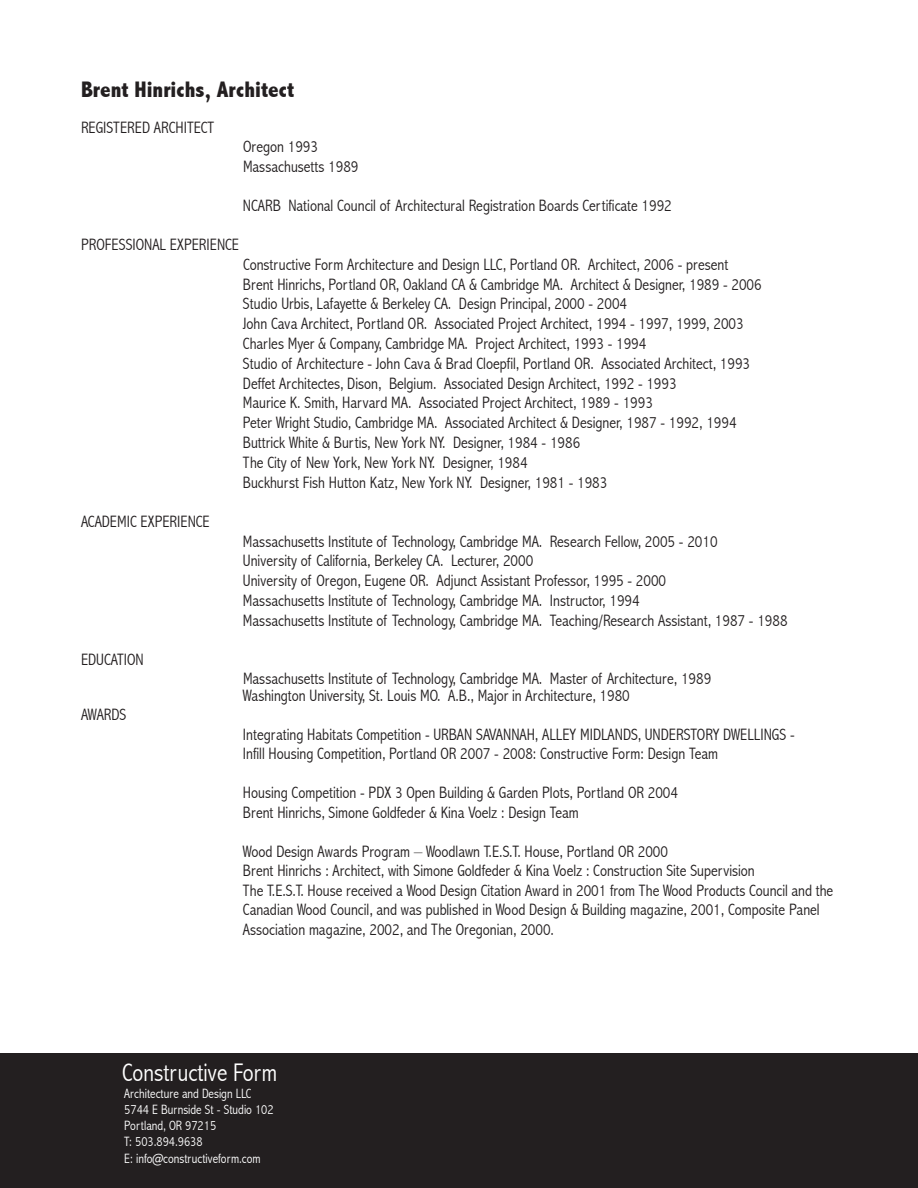
<style>
.page{position:relative;width:918px;height:1188px;background:#fff}
.page>*{position:absolute;margin:0;border:0;box-sizing:border-box;transform-origin:0 0}
.t1{font:300 condensed 25.5px "Abadi";color:#fff}
.t2{font:800 condensed 22.5px "Abadi";color:#231f20}
.t3{font:300 condensed 16.5px/19.5px "Abadi";color:#231f20}
.t4{font:300 condensed 13.5px/16.2px "Abadi";color:#fff}
</style>
<div class="page">
<div style="left:0;top:1053px;width:918px;height:135px;background:#231f20"></div>
<p class="t2" style="left:81px;top:76px;width:215px">Brent Hinrichs, Architect</p>
<p class="t3" style="left:81px;top:118px;width:135px">REGISTERED ARCHITECT</p>
<p class="t3" style="left:243px;top:137px;width:77px">Oregon 1993</p>
<p class="t3" style="left:243px;top:157px;width:117px">Massachusetts 1989</p>
<p class="t3" style="left:243px;top:196px;width:430px">NCARB National Council of Architectural Registration Boards Certificate 1992</p>
<p class="t3" style="left:81px;top:235px;width:160px">PROFESSIONAL EXPERIENCE</p>
<p class="t3" style="left:243px;top:254px;width:487px">Constructive Form Architecture and Design LLC, Portland OR. Architect, 2006 - present</p>
<p class="t3" style="left:243px;top:274px;width:520px">Brent Hinrichs, Portland OR, Oakland CA &amp; Cambridge MA. Architect &amp; Designer, 1989 - 2006</p>
<p class="t3" style="left:243px;top:294px;width:386px">Studio Urbis, Lafayette &amp; Berkeley CA. Design Principal, 2000 - 2004</p>
<p class="t3" style="left:243px;top:314px;width:502px">John Cava Architect, Portland OR. Associated Project Architect, 1994 - 1997, 1999, 2003</p>
<p class="t3" style="left:243px;top:334px;width:405px">Charles Myer &amp; Company, Cambridge MA. Project Architect, 1993 - 1994</p>
<p class="t3" style="left:243px;top:353px;width:509px">Studio of Architecture - John Cava &amp; Brad Cloepfil, Portland OR. Associated Architect, 1993</p>
<p class="t3" style="left:243px;top:373px;width:435px">Deffet Architectes, Dison, Belgium. Associated Design Architect, 1992 - 1993</p>
<p class="t3" style="left:243px;top:393px;width:411px">Maurice K. Smith, Harvard MA. Associated Project Architect, 1989 - 1993</p>
<p class="t3" style="left:243px;top:413px;width:495px">Peter Wright Studio, Cambridge MA. Associated Architect &amp; Designer, 1987 - 1992, 1994</p>
<p class="t3" style="left:243px;top:433px;width:339px">Buttrick White &amp; Burtis, New York NY. Designer, 1984 - 1986</p>
<p class="t3" style="left:243px;top:452px;width:286px">The City of New York, New York NY. Designer, 1984</p>
<p class="t3" style="left:243px;top:472px;width:366px">Buckhurst Fish Hutton Katz, New York NY. Designer, 1981 - 1983</p>
<p class="t3" style="left:81px;top:512px;width:130px">ACADEMIC EXPERIENCE</p>
<p class="t3" style="left:243px;top:531px;width:476px">Massachusetts Institute of Technology, Cambridge MA. Research Fellow, 2005 - 2010</p>
<p class="t3" style="left:243px;top:551px;width:292px">University of California, Berkeley CA. Lecturer, 2000</p>
<p class="t3" style="left:243px;top:571px;width:425px">University of Oregon, Eugene OR. Adjunct Assistant Professor, 1995 - 2000</p>
<p class="t3" style="left:243px;top:591px;width:398px">Massachusetts Institute of Technology, Cambridge MA. Instructor, 1994</p>
<p class="t3" style="left:243px;top:611px;width:546px">Massachusetts Institute of Technology, Cambridge MA. Teaching/Research Assistant, 1987 - 1988</p>
<p class="t3" style="left:81px;top:650px;width:64px">EDUCATION</p>
<p class="t3" style="left:243px;top:669px;width:470px">Massachusetts Institute of Technology, Cambridge MA. Master of Architecture, 1989</p>
<p class="t3" style="left:243px;top:686px;width:388px">Washington University, St. Louis MO. A.B., Major in Architecture, 1980</p>
<p class="t3" style="left:81px;top:705px;width:47px">AWARDS</p>
<p class="t3" style="left:243px;top:725px;width:553px">Integrating Habitats Competition - URBAN SAVANNAH, ALLEY MIDLANDS, UNDERSTORY DWELLINGS -<br>Infill Housing Competition, Portland OR 2007 - 2008: Constructive Form: Design Team</p>
<p class="t3" style="left:243px;top:783px;width:437px">Housing Competition - PDX 3 Open Building &amp; Garden Plots, Portland OR 2004</p>
<p class="t3" style="left:243px;top:803px;width:337px">Brent Hinrichs, Simone Goldfeder &amp; Kina Voelz : Design Team</p>
<p class="t3" style="left:243px;top:842px;width:427px">Wood Design Awards Program – Woodlawn T.E.S.T. House, Portland OR 2000</p>
<p class="t3" style="left:243px;top:861px;width:513px">Brent Hinrichs : Architect, with Simone Goldfeder &amp; Kina Voelz : Construction Site Supervision</p>
<p class="t3" style="left:243px;top:881px;width:592px">The T.E.S.T. House received a Wood Design Citation Award in 2001 from The Wood Products Council and the<br>Canadian Wood Council, and was published in Wood Design &amp; Building magazine, 2001, Composite Panel<br>Association magazine, 2002, and The Oregonian, 2000.</p>
<h1 class="t1" style="left:122px;top:1058px;width:157px">Constructive Form</h1>
<p class="t4" style="left:124px;top:1085px;width:151px">Architecture and Design LLC<br>5744 E Burnside St - Studio 102<br>Portland, OR 97215<br>T: 503.894.9638<br>E: info@constructiveform.com</p>
</div>
